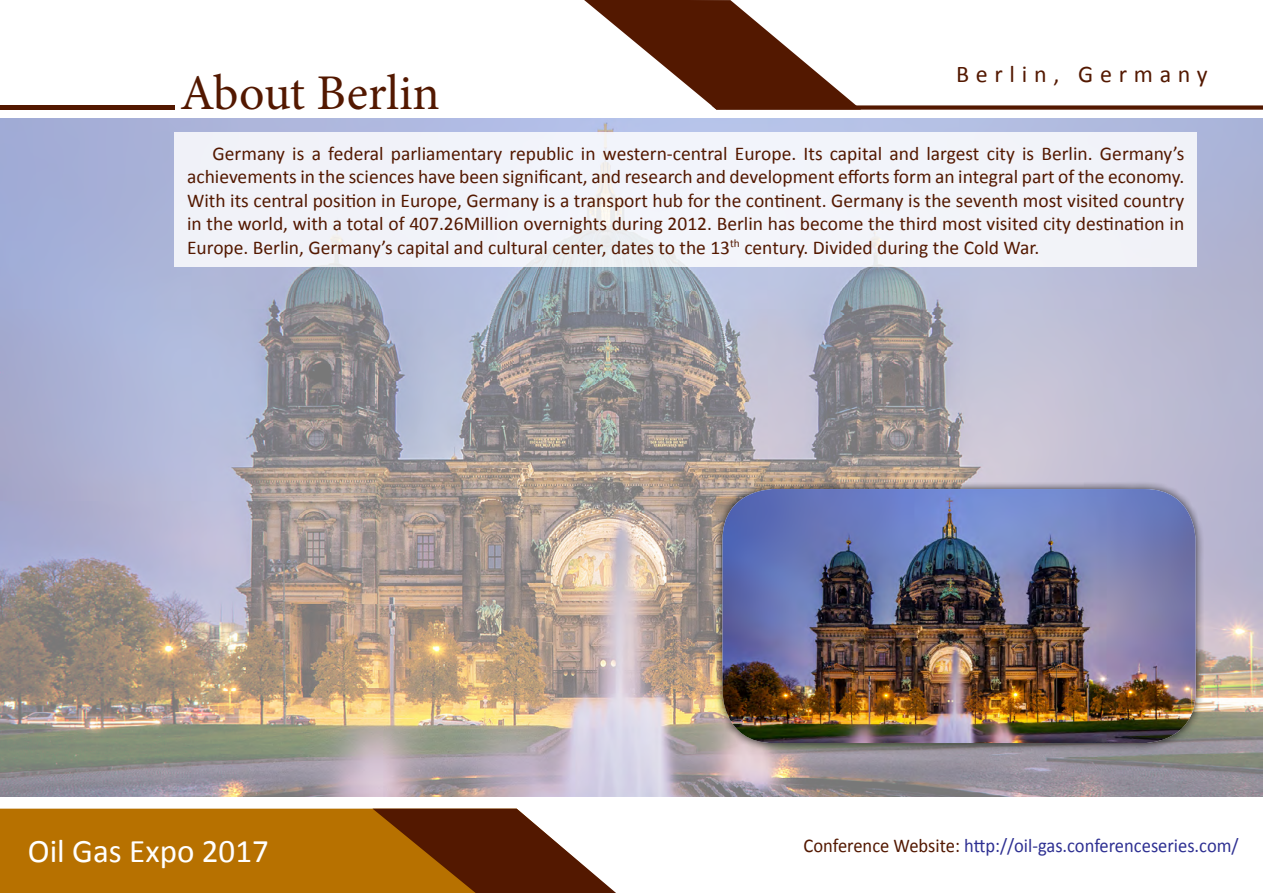
<style>
.page{position:relative;width:1263px;height:893px;background:#fff}
.page>*{position:absolute;margin:0;border:0;box-sizing:border-box;transform-origin:0 0}
.t1{font:49.95px "Minion Pro";color:#531800}
.t2{font:33px "Calibri";color:#fff}
.t3{font:24px "Calibri";letter-spacing:.28em;color:#531800}
.t4{font:19.5px/23.4px "Calibri";color:#531800;text-align:justify}
.t5{font:19.5px "Calibri";color:#2e3092;scale:.95 1}
.s1{color:#531800}
</style>
<div class="page">
<img style="left:0;top:119px;width:1263px;height:678px">
<div style="left:714px;top:480px;width:490px;height:272px;background:#000;opacity:.75"></div>
<img style="left:722px;top:489px;width:473px;height:254px">
<div style="left:174px;top:133px;width:1023px;height:134px;background:#f2f3f9"></div>
<div style="left:0;top:809px;width:372px;height:84px;background:#b77100"></div>
<svg style="left:372px;top:809px;width:244px;height:84px"></svg>
<svg style="left:584px;top:0;width:679px;height:110px"></svg>
<div style="left:0;top:105px;width:174px;height:5px;background:#531800"></div>
<h1 class="t1" style="left:180px;top:59px;width:261px">About Berlin</h1>
<p class="t3" style="left:956px;top:59px;width:253px">Berlin, Germany</p>
<p class="t4" style="left:187px;top:142px;width:999px;text-indent:26px">Germany is a federal parliamentary republic in western-central Europe. Its capital and largest city is Berlin. Germany’s achievements in the sciences have been significant, and research and development efforts form an integral part of the economy.<br>With its central position in Europe, Germany is a transport hub for the continent. Germany is the seventh most visited country in the world, with a total of 407.26Million overnights during 2012. Berlin has become the third most visited city destination in Europe. Berlin, Germany’s capital and cultural center, dates to the 13<sup>th</sup> century. Divided during the Cold War.</p>
<h2 class="t2" style="left:28px;top:831px;width:242px">Oil Gas Expo 2017</h2>
<p class="t5" style="left:803px;top:833px;width:460px"><span class="s1">Conference Website:</span> http://oil-gas.conferenceseries.com/</p>
</div>
